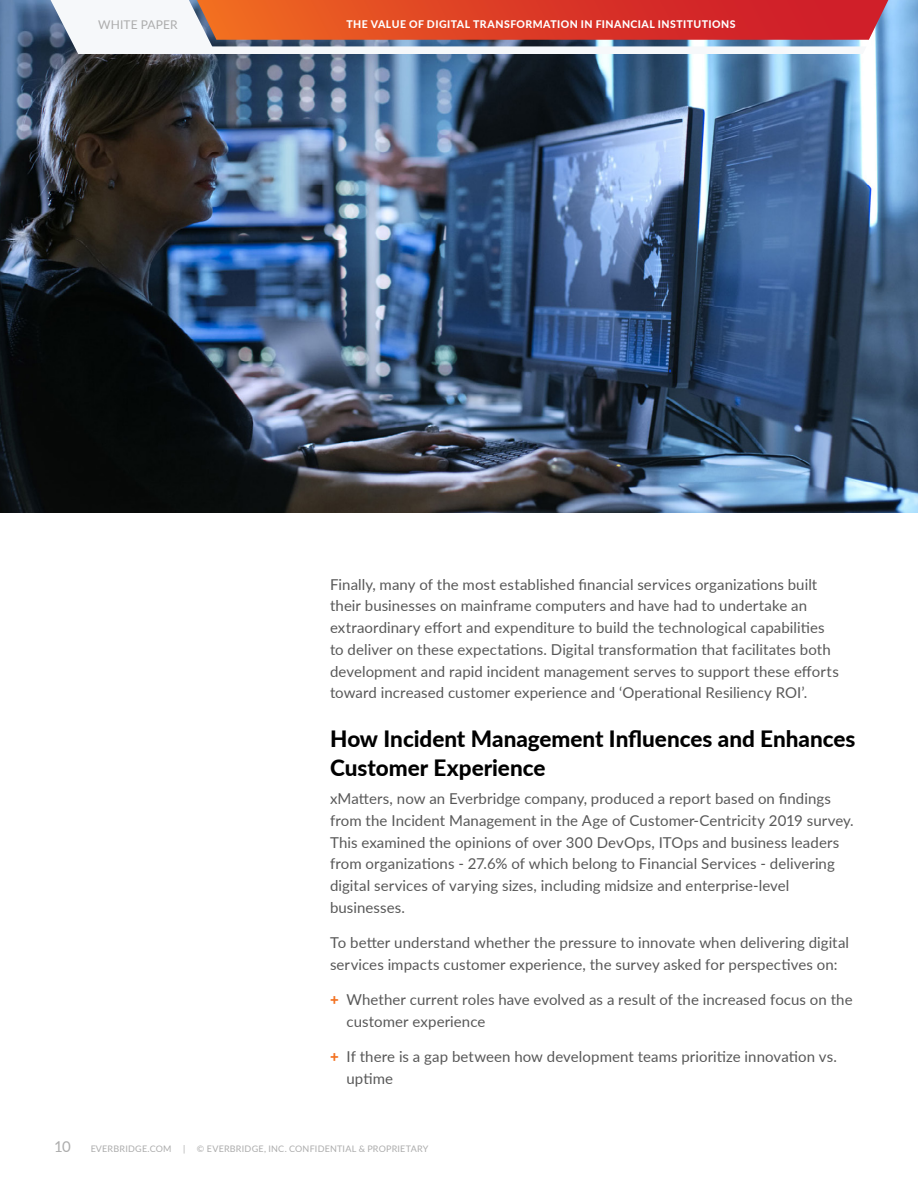
<style>
.page{position:relative;width:918px;height:1188px;background:#fff}
.page>*{position:absolute;margin:0;border:0;box-sizing:border-box;transform-origin:0 0}
.t1{font:800 22.5px/28.5px "Lato";color:#000}
.t2{font:15px/21.8px "Lato";letter-spacing:.005em;color:#585858}
.t3{font:15px "Lato";color:#acacac}
.t4{font:12px "Lato";letter-spacing:.015em;color:#acacac}
.t5{font:800 10.5px "Lato";letter-spacing:.045em;color:#fff}
.t6{font:9px "Lato";letter-spacing:.025em;color:#acacac}
.s1{font-weight:800;color:#f37120}
</style>
<div class="page">
<img style="left:0;top:0;width:918px;height:513px">
<svg style="left:44px;top:0;width:851px;height:54px"></svg>
<p class="t4" style="left:98px;top:16px;width:81px">WHITE PAPER</p>
<p class="t5" style="left:347px;top:16px;width:390px">THE VALUE OF DIGITAL TRANSFORMATION IN FINANCIAL INSTITUTIONS</p>
<p class="t2" style="left:330px;top:573px;width:510px">Finally, many of the most established financial services organizations built their businesses on mainframe computers and have had to undertake an extraordinary effort and expenditure to build the technological capabilities to deliver on these expectations. Digital transformation that facilitates both development and rapid incident management serves to support these efforts toward increased customer experience and ‘Operational Resiliency ROI’.</p>
<h1 class="t1" style="left:330px;top:724px;width:527px">How Incident Management Influences and Enhances<br>Customer Experience</h1>
<p class="t2" style="left:330px;top:787px;width:525px">xMatters, now an Everbridge company, produced a report based on findings from the Incident Management in the Age of Customer-Centricity 2019 survey.<br>This examined the opinions of over 300 DevOps, ITOps and business leaders from organizations - 27.6% of which belong to Financial Services - delivering digital services of varying sizes, including midsize and enterprise-level businesses.</p>
<p class="t2" style="left:330px;top:931px;width:521px">To better understand whether the pressure to innovate when delivering digital services impacts customer experience, the survey asked for perspectives on:</p>
<p class="t2" style="left:346px;top:988px;width:508px;text-indent:-16px"><span class="s1">+</span> Whether current roles have evolved as a result of the increased focus on the customer experience</p>
<p class="t2" style="left:346px;top:1045px;width:492px;text-indent:-16px"><span class="s1">+</span> If there is a gap between how development teams prioritize innovation vs. uptime</p>
<p class="t3" style="left:54px;top:1136px;width:18px">10</p>
<p class="t6" style="left:90px;top:1142px;width:83px">EVERBRIDGE.COM</p>
<p class="t6" style="left:183px;top:1142px;width:4px">|</p>
<p class="t6" style="left:197px;top:1142px;width:233px">© EVERBRIDGE, INC. CONFIDENTIAL &amp; PROPRIETARY</p>
</div>
